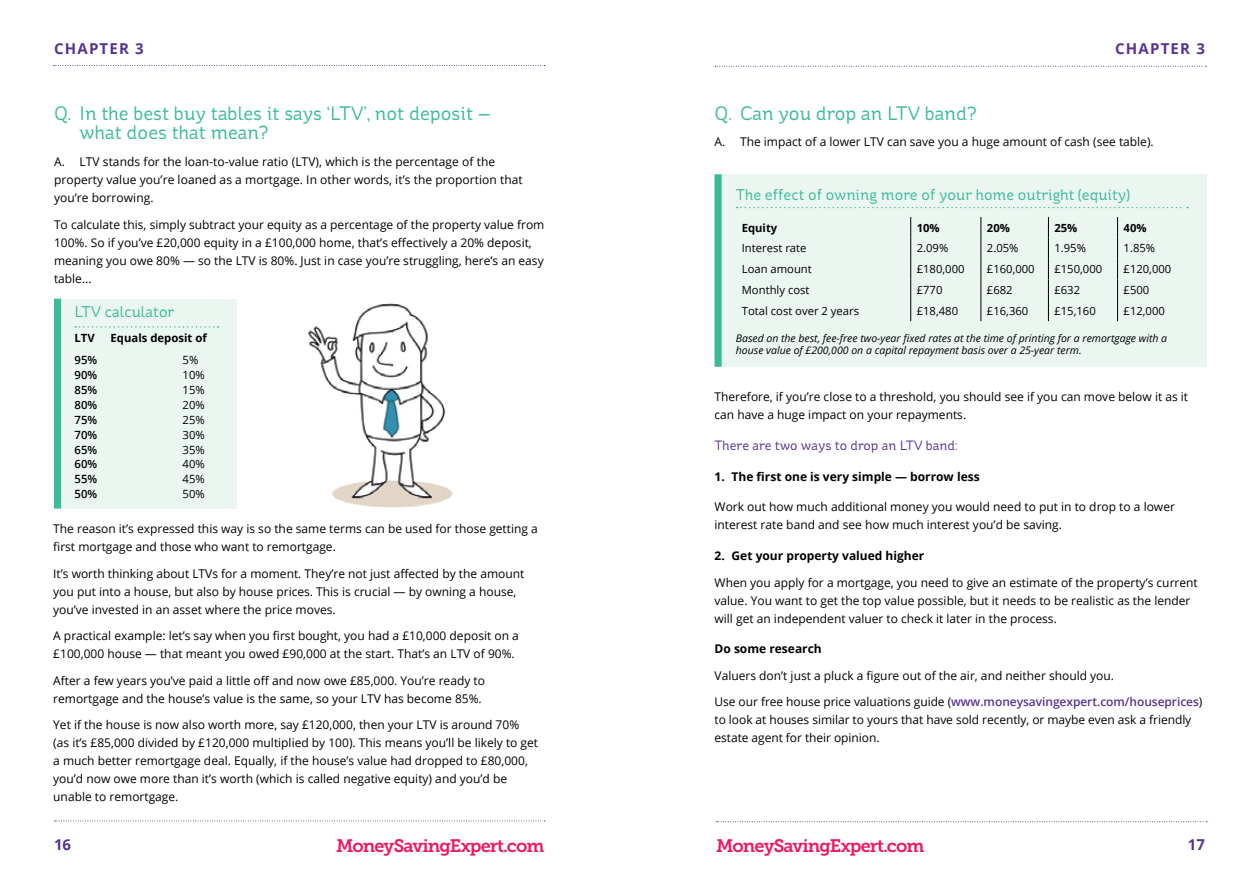
<style>
.page{position:relative;width:1259px;height:893px;background:#fff}
.page>*{position:absolute;margin:0;border:0;box-sizing:border-box;transform-origin:0 0}
.t1{font:19.5px/19.5px "St Ryde";color:#3bbb9a}
.t2{font:18px "Museo Slab 700";letter-spacing:-.05em;color:#ed1864}
.t3{font:15.6px "St Ryde";color:#3bbb9a}
.t4{font:700 15px "Open Sans";letter-spacing:.08em;color:#573393}
.t5{font:13.5px "St Ryde";color:#573393}
.t6{font:12px/18px "Open Sans";color:#000}
.t7{font:700 12px "Open Sans";color:#000}
.t8{font:11.25px "Open Sans";color:#000}
.t9{font:700 11.25px "Open Sans";color:#000}
.t10{font:600 11.25px "Open Sans";color:#000}
.t11{font:italic 10.5px/12.6px "Open Sans";color:#000}
.s1{font-weight:600;color:#573393}
</style>
<div class="page">
<svg style="left:54px;top:65px;width:491px;height:1px"></svg>
<svg style="left:54px;top:821px;width:491px;height:1px"></svg>
<div style="left:54px;top:299px;width:183px;height:210px;background:#ebf6f1"></div>
<div style="left:54px;top:299px;width:7px;height:210px;background:#3bbb9a"></div>
<svg style="left:75px;top:326px;width:143px;height:2px"></svg>
<img style="left:308px;top:304px;width:145px;height:203px">
<svg style="left:715px;top:66px;width:491px;height:1px"></svg>
<svg style="left:716px;top:821px;width:491px;height:1px"></svg>
<div style="left:714px;top:174px;width:492px;height:193px;background:#ebf6f1"></div>
<svg style="left:910px;top:217px;width:1px;height:104px"></svg>
<svg style="left:980px;top:217px;width:1px;height:104px"></svg>
<svg style="left:1048px;top:217px;width:1px;height:104px"></svg>
<svg style="left:1117px;top:217px;width:1px;height:104px"></svg>
<div style="left:714px;top:174px;width:7px;height:193px;background:#3bbb9a"></div>
<svg style="left:736px;top:207px;width:452px;height:1px"></svg>
<p class="t4" style="left:54px;top:38px;width:91px">CHAPTER 3</p>
<p class="t4" style="left:1115px;top:38px;width:91px">CHAPTER 3</p>
<h1 class="t1" style="left:80px;top:104px;width:413px;text-indent:-26px">Q. In the best buy tables it says ‘LTV’, not deposit — what does that mean?</h1>
<p class="t6" style="left:54px;top:152px;width:470px">A. LTV stands for the loan-to-value ratio (LTV), which is the percentage of the property value you’re loaned as a mortgage. In other words, it’s the proportion that you’re borrowing.</p>
<p class="t6" style="left:54px;top:215px;width:492px">To calculate this, simply subtract your equity as a percentage of the property value from 100%. So if you’ve £20,000 equity in a £100,000 home, that’s effectively a 20% deposit, meaning you owe 80% — so the LTV is 80%. Just in case you’re struggling, here’s an easy table…</p>
<h3 class="t3" style="left:75px;top:302px;width:101px">LTV calculator</h3>
<h1 class="t1" style="left:714px;top:104px;width:264px">Q. Can you drop an LTV band?</h1>
<p class="t6" style="left:714px;top:133px;width:441px">A. The impact of a lower LTV can save you a huge amount of cash (see table).</p>
<h3 class="t3" style="left:736px;top:185px;width:395px">The effect of owning more of your home outright (equity)</h3>
<p class="t9" style="left:742px;top:220px;width:37px">Equity</p>
<p class="t9" style="left:916px;top:220px;width:24px">10%</p>
<p class="t9" style="left:987px;top:220px;width:24px">20%</p>
<p class="t9" style="left:1054px;top:220px;width:24px">25%</p>
<p class="t9" style="left:1123px;top:220px;width:24px">40%</p>
<p class="t8" style="left:742px;top:240px;width:66px">Interest rate</p>
<p class="t8" style="left:916px;top:240px;width:33px">2.09%</p>
<p class="t8" style="left:987px;top:240px;width:33px">2.05%</p>
<p class="t8" style="left:1054px;top:240px;width:33px">1.95%</p>
<p class="t8" style="left:1123px;top:240px;width:33px">1.85%</p>
<p class="t8" style="left:742px;top:262px;width:72px">Loan amount</p>
<p class="t8" style="left:916px;top:262px;width:49px">£180,000</p>
<p class="t8" style="left:987px;top:262px;width:49px">£160,000</p>
<p class="t8" style="left:1054px;top:262px;width:49px">£150,000</p>
<p class="t8" style="left:1123px;top:262px;width:49px">£120,000</p>
<p class="t8" style="left:742px;top:282px;width:69px">Monthly cost</p>
<p class="t8" style="left:916px;top:282px;width:27px">£770</p>
<p class="t8" style="left:987px;top:282px;width:27px">£682</p>
<p class="t8" style="left:1054px;top:282px;width:27px">£632</p>
<p class="t8" style="left:1123px;top:282px;width:27px">£500</p>
<p class="t8" style="left:742px;top:303px;width:119px">Total cost over 2 years</p>
<p class="t8" style="left:916px;top:303px;width:43px">£18,480</p>
<p class="t8" style="left:987px;top:303px;width:43px">£16,360</p>
<p class="t8" style="left:1054px;top:303px;width:43px">£15,160</p>
<p class="t8" style="left:1123px;top:303px;width:43px">£12,000</p>
<p class="t9" style="left:75px;top:330px;width:22px">LTV</p>
<p class="t9" style="left:111px;top:330px;width:98px">Equals deposit of</p>
<p class="t10" style="left:75px;top:353px;width:24px">95%</p>
<p class="t8" style="left:183px;top:353px;width:17px">5%</p>
<p class="t10" style="left:75px;top:367px;width:24px">90%</p>
<p class="t8" style="left:183px;top:367px;width:24px">10%</p>
<p class="t10" style="left:75px;top:382px;width:24px">85%</p>
<p class="t8" style="left:183px;top:382px;width:24px">15%</p>
<p class="t10" style="left:75px;top:397px;width:24px">80%</p>
<p class="t8" style="left:183px;top:397px;width:24px">20%</p>
<p class="t10" style="left:75px;top:412px;width:24px">75%</p>
<p class="t8" style="left:183px;top:412px;width:24px">25%</p>
<p class="t10" style="left:75px;top:427px;width:24px">70%</p>
<p class="t8" style="left:183px;top:427px;width:24px">30%</p>
<p class="t10" style="left:75px;top:442px;width:24px">65%</p>
<p class="t8" style="left:183px;top:442px;width:24px">35%</p>
<p class="t10" style="left:75px;top:457px;width:24px">60%</p>
<p class="t8" style="left:183px;top:457px;width:24px">40%</p>
<p class="t10" style="left:75px;top:471px;width:24px">55%</p>
<p class="t8" style="left:183px;top:471px;width:24px">45%</p>
<p class="t10" style="left:75px;top:486px;width:24px">50%</p>
<p class="t8" style="left:183px;top:486px;width:24px">50%</p>
<p class="t6" style="left:53px;top:519px;width:486px">The reason it’s expressed this way is so the same terms can be used for those getting a first mortgage and those who want to remortgage.</p>
<p class="t6" style="left:53px;top:564px;width:473px">It’s worth thinking about LTVs for a moment. They’re not just affected by the amount you put into a house, but also by house prices. This is crucial — by owning a house, you’ve invested in an asset where the price moves.</p>
<p class="t6" style="left:53px;top:626px;width:467px">A practical example: let’s say when you first bought, you had a £10,000 deposit on a £100,000 house — that meant you owed £90,000 at the start. That’s an LTV of 90%.</p>
<p class="t6" style="left:53px;top:671px;width:433px">After a few years you’ve paid a little off and now owe £85,000. You’re ready to remortgage and the house’s value is the same, so your LTV has become 85%.</p>
<p class="t6" style="left:53px;top:715px;width:486px">Yet if the house is now also worth more, say £120,000, then your LTV is around 70% (as it’s £85,000 divided by £120,000 multiplied by 100). This means you’ll be likely to get a much better remortgage deal. Equally, if the house’s value had dropped to £80,000, you’d now owe more than it’s worth (which is called negative equity) and you’d be unable to remortgage.</p>
<p class="t11" style="left:736px;top:331px;width:433px">Based on the best, fee-free two-year fixed rates at the time of printing for a remortgage with a house value of £200,000 on a capital repayment basis over a 25-year term.</p>
<p class="t6" style="left:714px;top:387px;width:475px">Therefore, if you’re close to a threshold, you should see if you can move below it as it can have a huge impact on your repayments.</p>
<p class="t5" style="left:714px;top:437px;width:244px">There are two ways to drop an LTV band:</p>
<p class="t7" style="left:714px;top:468px;width:267px">1. The first one is very simple — borrow less</p>
<p class="t6" style="left:714px;top:498px;width:462px">Work out how much additional money you would need to put in to drop to a lower interest rate band and see how much interest you’d be saving.</p>
<p class="t7" style="left:714px;top:547px;width:211px">2. Get your property valued higher</p>
<p class="t6" style="left:714px;top:573px;width:485px">When you apply for a mortgage, you need to give an estimate of the property’s current value. You want to get the top value possible, but it needs to be realistic as the lender will get an independent valuer to check it later in the process.</p>
<p class="t7" style="left:714px;top:640px;width:109px">Do some research</p>
<p class="t6" style="left:714px;top:666px;width:401px">Valuers don’t just a pluck a figure out of the air, and neither should you.</p>
<p class="t6" style="left:714px;top:693px;width:489px">Use our free house price valuations guide (<span class="s1">www.moneysavingexpert.com/houseprices</span>) to look at houses similar to yours that have sold recently, or maybe even ask a friendly estate agent for their opinion.</p>
<p class="t4" style="left:54px;top:834px;width:19px">16</p>
<h2 class="t2" style="left:336px;top:836px;width:210px">MoneySavingExpert.com</h2>
<h2 class="t2" style="left:716px;top:836px;width:210px">MoneySavingExpert.com</h2>
<p class="t4" style="left:1187px;top:834px;width:19px">17</p>
</div>
